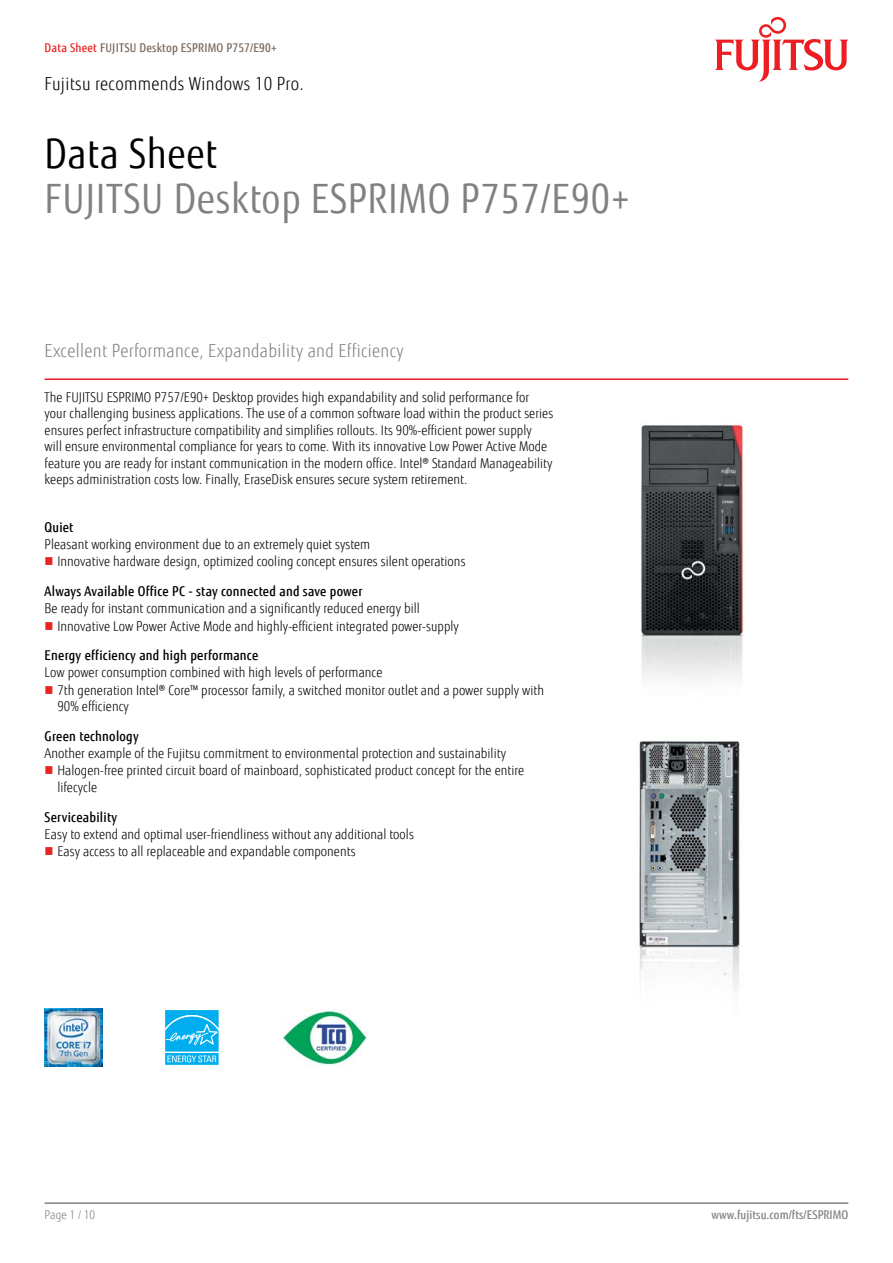
<style>
.page{position:relative;width:893px;height:1263px;background:#fff}
.page>*{position:absolute;margin:0;border:0;box-sizing:border-box;transform-origin:0 0}
.t1{font:40.5px "Fujitsu Sans";letter-spacing:.02em;color:#818280;scale:.9 1}
.t2{font:40.5px "Fujitsu Sans";letter-spacing:.02em;color:#000;scale:.9 1}
.t3{font:300 18px "Fujitsu Sans";letter-spacing:.02em;color:#818280;scale:.9 1}
.t4{font:300 18px "Fujitsu Sans";letter-spacing:.02em;color:#000;scale:.9 1}
.t5{font:300 13.5px/16.5px "Fujitsu Sans";letter-spacing:.005em;color:#000;scale:.9 1}
.t6{font:500 13.5px "Fujitsu Sans";letter-spacing:.02em;color:#000;scale:.9 1}
.t7{font:500 12px "Fujitsu Sans";letter-spacing:.02em;color:#79695e;scale:.9 1}
.t8{font:500 12px "Fujitsu Sans";letter-spacing:.005em;color:#818280;scale:.9 1}
.t9{font:300 12px "Fujitsu Sans";letter-spacing:.005em;color:#818280;scale:.9 1}
.s1{color:#e92425}
</style>
<div class="page">
<hr style="left:45px;top:1202px;width:803px;height:2px;background:#818280">
<hr style="left:45px;top:378px;width:803px;height:2px;background:#ed1d24">
<svg style="left:715px;top:17px;width:133px;height:65px"></svg>
<img style="left:641px;top:421px;width:103px;height:257px">
<img style="left:639px;top:740px;width:101px;height:247px">
<img style="left:45px;top:1009px;width:57px;height:57px">
<svg style="left:165px;top:1010px;width:54px;height:55px;background:#2ebcf1"></svg>
<img style="left:283px;top:1010px;width:84px;height:55px">
<p class="t7" style="left:45px;top:40px;width:259px"><span class="s1">Data Sheet</span> FUJITSU Desktop ESPRIMO P757/E90+</p>
<h2 class="t4" style="left:45px;top:73px;width:289px">Fujitsu recommends Windows 10 Pro.</h2>
<h1 class="t2" style="left:45px;top:130px;width:193px">Data Sheet</h1>
<h1 class="t1" style="left:45px;top:175px;width:652px">FUJITSU Desktop ESPRIMO P757/E90+</h1>
<h2 class="t3" style="left:45px;top:340px;width:400px">Excellent Performance, Expandability and Efficiency</h2>
<p class="t5" style="left:45px;top:389px;width:567px">The FUJITSU ESPRIMO P757/E90+ Desktop provides high expandability and solid performance for your challenging business applications. The use of a common software load within the product series ensures perfect infrastructure compatibility and simplifies rollouts. Its 90%-efficient power supply<br>will ensure environmental compliance for years to come. With its innovative Low Power Active Mode feature you are ready for instant communication in the modern office. Intel® Standard Manageability keeps administration costs low. Finally, EraseDisk ensures secure system retirement.</p>
<p class="t6" style="left:45px;top:519px;width:34px">Quiet</p>
<p class="t5" style="left:57px;top:536px;width:455px;line-height:17.1px;text-indent:-13px">Pleasant working environment due to an extremely quiet system<br>Innovative hardware design, optimized cooling concept ensures silent operations</p>
<p class="t6" style="left:45px;top:583px;width:355px">Always Available Office PC - stay connected and save power</p>
<p class="t5" style="left:57px;top:600px;width:447px;line-height:17.1px;text-indent:-13px">Be ready for instant communication and a significantly reduced energy bill<br>Innovative Low Power Active Mode and highly-efficient integrated power-supply</p>
<p class="t6" style="left:45px;top:647px;width:239px">Energy efficiency and high performance</p>
<p class="t5" style="left:57px;top:664px;width:542px;text-indent:-13px">Low power consumption combined with high levels of performance<br>7th generation Intel® Core™ processor family, a switched monitor outlet and a power supply with<br>90% efficiency</p>
<p class="t6" style="left:45px;top:728px;width:106px">Green technology</p>
<p class="t5" style="left:57px;top:745px;width:520px;text-indent:-13px">Another example of the Fujitsu commitment to environmental protection and sustainability<br>Halogen-free printed circuit board of mainboard, sophisticated product concept for the entire lifecycle</p>
<p class="t6" style="left:45px;top:808px;width:82px">Serviceability</p>
<p class="t5" style="left:57px;top:825px;width:398px;line-height:17.1px;text-indent:-13px">Easy to extend and optimal user-friendliness without any additional tools<br>Easy access to all replaceable and expandable components</p>
<p class="t9" style="left:45px;top:1208px;width:58px">Page 1 / 10</p>
<p class="t8" style="left:711px;top:1208px;width:153px">www.fujitsu.com/fts/ESPRIMO</p>
</div>
